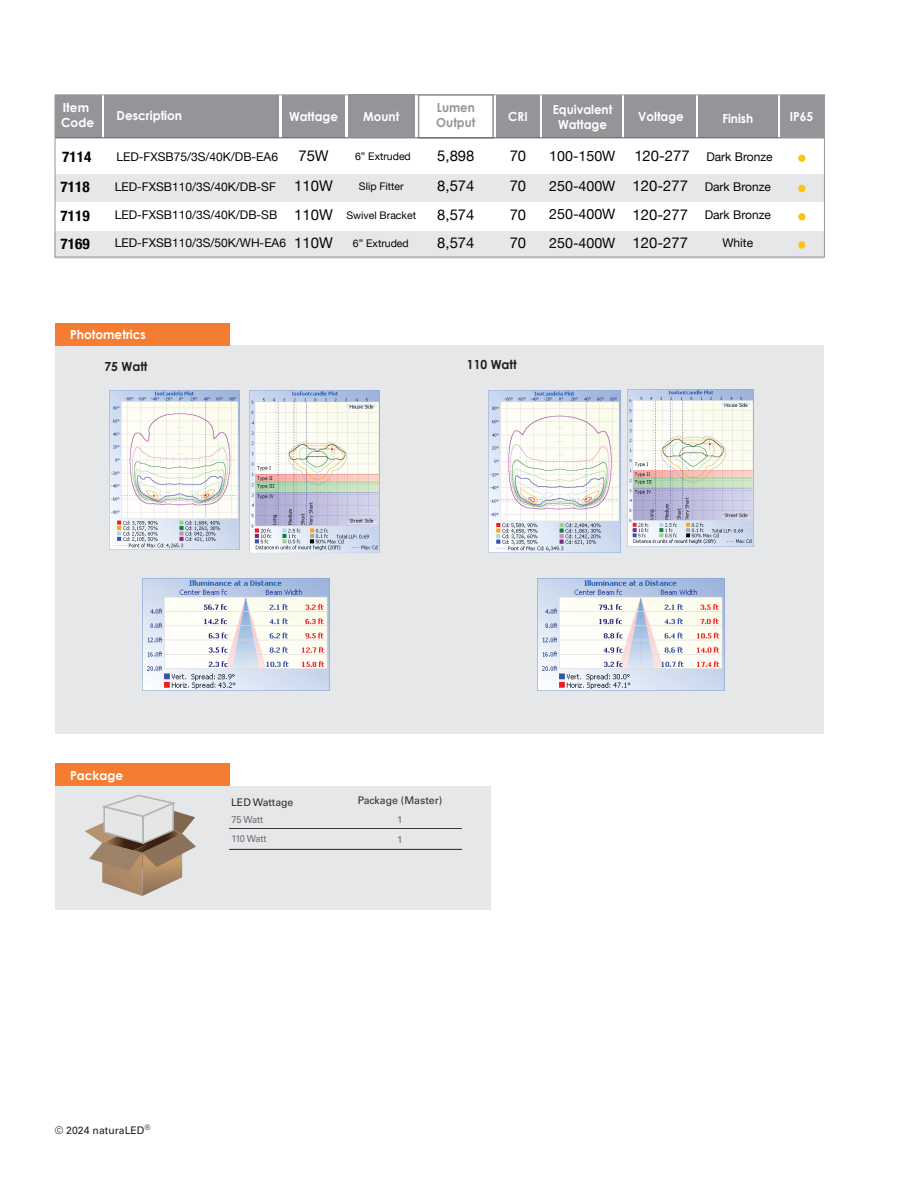
<style>
.page{position:relative;width:918px;height:1188px;background:#fff}
.page>*{position:absolute;margin:0;border:0;box-sizing:border-box;transform-origin:0 0}
.t1{font:14.85px "Helvetica Neue";color:#040605}
.t2{font:700 condensed 14.85px "Helvetica Neue";color:#040605}
.t3{font:14.25px "Helvetica Neue";color:#040605}
.t4{font:700 12.45px/15px "Century Gothic";color:#fff;text-align:center;scale:.95 1}
.t5{font:700 12.45px/15px "Century Gothic";color:#fff}
.t6{font:700 12.45px "Century Gothic";color:#231f20}
.t7{font:700 12.45px/15px "Century Gothic";color:#939598;scale:.95 1}
.t8{font:12px "Helvetica Neue";color:#040605}
.t9{font:10.5px "Helvetica Neue";color:#040605}
.t10{font:10.5px "Univers";color:#312f30}
.t11{font:10.5px "Univers";color:#231f20}
.t12{font:9.75px "Univers";letter-spacing:-.025em;color:#6c6d70;scale:.95 1}
.t13{font:9.75px "Univers";letter-spacing:-.025em;color:#6c6d70}
.s1{font-size:14.85px}
.s2{font-size:14.25px}
.s3{font-size:10.5px}
</style>
<div class="page">
<div style="left:55px;top:786px;width:435px;height:124px;background:#e6e7e9"></div>
<div style="left:55px;top:764px;width:174px;height:22px;background:#f47d31"></div>
<hr style="left:230px;top:828px;width:232px;height:1px;background:#231f20">
<hr style="left:230px;top:829px;width:232px;height:1px;background:#231f20">
<svg style="left:85px;top:794px;width:111px;height:102px"></svg>
<div style="left:55px;top:95px;width:47px;height:43px;background:#939598"></div>
<div style="left:625px;top:95px;width:71px;height:43px;background:#939598"></div>
<div style="left:698px;top:96px;width:80px;height:42px;background:#939598"></div>
<div style="left:496px;top:95px;width:44px;height:43px;background:#939598"></div>
<div style="left:104px;top:95px;width:175px;height:43px;background:#939598"></div>
<div style="left:418px;top:94px;width:76px;height:45px;border:2px solid #939598"></div>
<div style="left:282px;top:95px;width:63px;height:43px;background:#939598"></div>
<div style="left:543px;top:95px;width:79px;height:43px;background:#939598"></div>
<hr style="left:55px;top:137px;width:769px;height:1px;background:#57585a">
<div style="left:348px;top:94px;width:67px;height:43px;background:#939598"></div>
<div style="left:55px;top:175px;width:769px;height:27px;background:#e6e7e9"></div>
<div style="left:798px;top:185px;width:7px;height:7px;background:#fec210;border-radius:50%"></div>
<div style="left:55px;top:231px;width:769px;height:28px;background:#e6e7e9"></div>
<div style="left:798px;top:241px;width:7px;height:8px;background:#fec210;border-radius:50%"></div>
<div style="left:798px;top:213px;width:7px;height:7px;background:#fec210;border-radius:50%"></div>
<div style="left:56px;top:345px;width:768px;height:389px;background:#e6e7e9"></div>
<div style="left:56px;top:323px;width:174px;height:22px;background:#f47d31"></div>
<hr style="left:230px;top:849px;width:232px;height:1px;background:#231f20">
<img style="left:109px;top:391px;width:131px;height:159px">
<img style="left:249px;top:391px;width:131px;height:162px">
<img style="left:142px;top:579px;width:187px;height:112px">
<img style="left:627px;top:389px;width:126px;height:158px">
<img style="left:538px;top:579px;width:186px;height:112px">
<img style="left:488px;top:391px;width:133px;height:161px">
<div style="left:55px;top:94px;width:770px;height:163px;border:1px solid #939598"></div>
<div style="left:798px;top:155px;width:7px;height:7px;background:#fec210;border-radius:50%"></div>
<div style="left:780px;top:95px;width:44px;height:43px;background:#939598"></div>
<p class="t5" style="left:61px;top:100px;width:34px">Item<br>Code</p>
<p class="t5" style="left:117px;top:107px;width:67px">Description</p>
<p class="t4" style="left:508px;top:109px;width:22px">CRI</p>
<p class="t4" style="left:638px;top:109px;width:49px">Voltage</p>
<p class="t4" style="left:722px;top:111px;width:34px">Finish</p>
<p class="t7" style="left:436px;top:100px;width:43px">Lumen<br>Output</p>
<p class="t4" style="left:289px;top:109px;width:53px">Wattage</p>
<p class="t4" style="left:553px;top:101px;width:64px">Equivalent<br>Wattage</p>
<p class="t4" style="left:363px;top:108px;width:39px">Mount</p>
<p class="t4" style="left:298px;top:115px;width:35px">Temp</p>
<p class="t2" style="left:62px;top:145px;width:31px">7114</p>
<p class="t8" style="left:116px;top:148px;width:163px">LED-FXSB75/3S/40K/DB-EA6</p>
<p class="t1" style="left:298px;top:145px;width:32px">75W</p>
<p class="t9" style="left:355px;top:149px;width:57px">6” Extruded</p>
<p class="t1" style="left:437px;top:145px;width:39px">5,898</p>
<p class="t1" style="left:510px;top:145px;width:18px">70</p>
<p class="t3" style="left:549px;top:146px;width:68px">100-150W</p>
<p class="t8" style="left:634px;top:148px;width:140px"><span class="s1">120-277</span> Dark Bronze</p>
<p class="t2" style="left:60px;top:175px;width:31px">7118</p>
<p class="t8" style="left:115px;top:178px;width:220px">LED-FXSB110/3S/40K/DB-SF <span class="s1">110W</span></p>
<p class="t9" style="left:359px;top:179px;width:46px">Slip Fitter</p>
<p class="t1" style="left:437px;top:175px;width:39px">8,574</p>
<p class="t1" style="left:510px;top:175px;width:18px">70</p>
<p class="t8" style="left:549px;top:178px;width:223px"><span class="s2">250-400W</span> <span class="s1">120-277</span> Dark Bronze</p>
<p class="t2" style="left:60px;top:203px;width:31px">7119</p>
<p class="t8" style="left:115px;top:206px;width:303px">LED-FXSB110/3S/40K/DB-SB <span class="s1">110W</span> <span class="s3">Swivel Bracket</span></p>
<p class="t1" style="left:437px;top:204px;width:39px">8,574</p>
<p class="t1" style="left:510px;top:204px;width:18px">70</p>
<p class="t8" style="left:549px;top:206px;width:223px"><span class="s2">250-400W</span> <span class="s1">120-277</span> Dark Bronze</p>
<p class="t2" style="left:60px;top:231px;width:31px">7169</p>
<p class="t8" style="left:115px;top:234px;width:220px">LED-FXSB110/3S/50K/WH-EA6 <span class="s1">110W</span></p>
<p class="t9" style="left:353px;top:236px;width:57px">6” Extruded</p>
<p class="t1" style="left:437px;top:232px;width:39px">8,574</p>
<p class="t1" style="left:510px;top:232px;width:18px">70</p>
<p class="t3" style="left:549px;top:232px;width:140px">250-400W <span class="s1">120-277</span></p>
<p class="t8" style="left:722px;top:234px;width:32px">White</p>
<p class="t4" style="left:790px;top:109px;width:26px">IP65</p>
<p class="t5" style="left:70px;top:326px;width:77px">Photometrics</p>
<p class="t6" style="left:105px;top:357px;width:45px">75 Watt</p>
<p class="t6" style="left:467px;top:355px;width:51px">110 Watt</p>
<p class="t5" style="left:70px;top:767px;width:55px">Package</p>
<p class="t10" style="left:231px;top:797px;width:64px">LED Wattage</p>
<p class="t10" style="left:358px;top:794px;width:86px">Package (Master)</p>
<p class="t12" style="left:231px;top:814px;width:35px">75 Watt</p>
<p class="t13" style="left:397px;top:814px;width:7px">1</p>
<p class="t12" style="left:231px;top:833px;width:38px">110 Watt</p>
<p class="t13" style="left:397px;top:833px;width:7px">1</p>
<p class="t11" style="left:55px;top:1124px;width:97px">© 2024 naturaLED<sup>®</sup></p>
</div>
